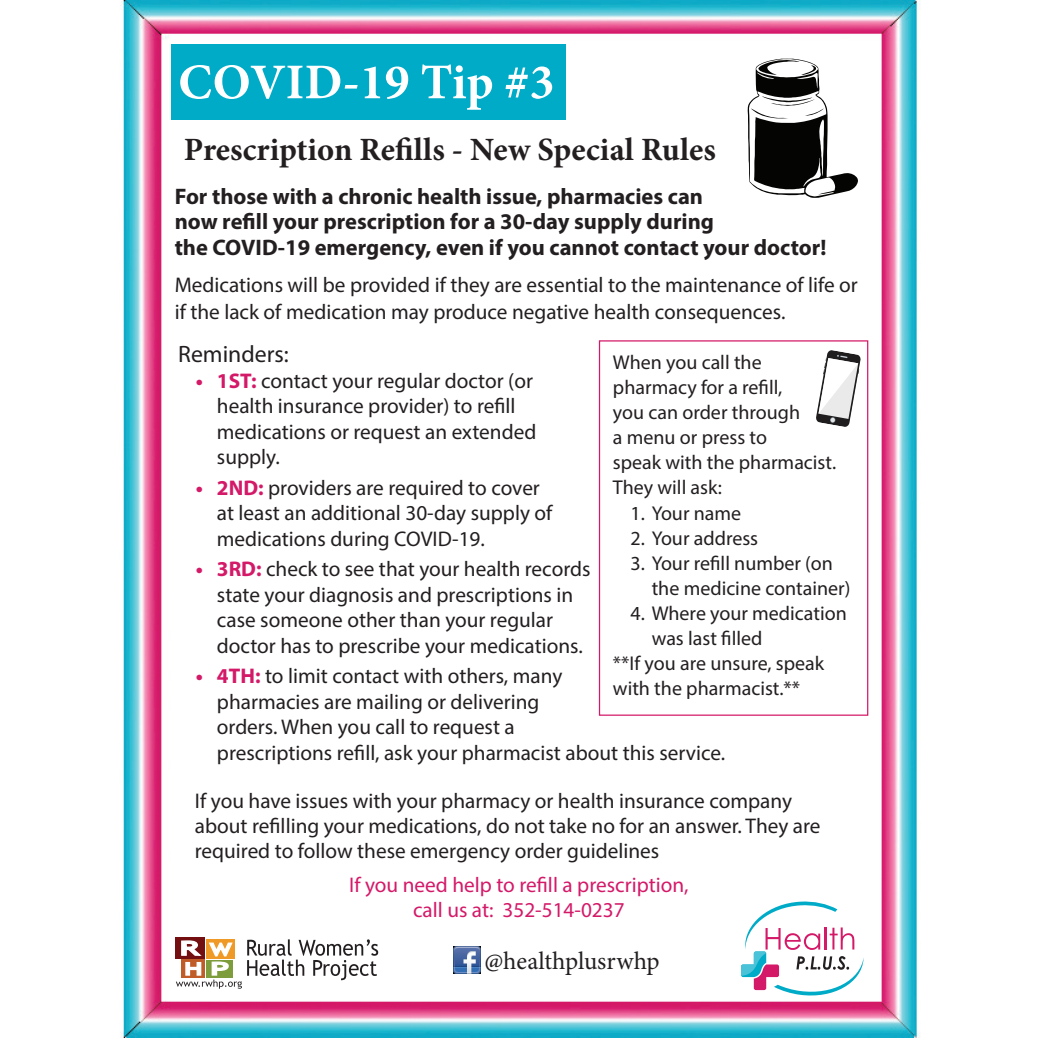
<style>
.page{position:relative;width:1039px;height:1039px;background:#fff}
.page>*{position:absolute;margin:0;border:0;box-sizing:border-box;transform-origin:0 0}
.t1{font:700 50px "Minion Pro";color:#fff}
.t2{font:700 32.5px "Minion Pro";color:#231f20}
.t3{font:25px "Minion Pro";letter-spacing:-.005em;color:#231f20}
.t4{font:23.75px "Myriad Pro";color:#231f20}
.t5{font:700 22.5px/25.6px "Myriad Pro";color:#231f20}
.t6{font:21.25px/25.5px "Myriad Pro";color:#231f20}
.t7{font:21.25px/25px "Myriad Pro";color:#d41968;text-align:center}
.t8{font:20px/25px "Myriad Pro";color:#231f20}
.s1{font-weight:700;color:#d41968}
</style>
<div class="page">
<img style="left:120px;top:0;width:800px;height:1038px">
<div style="left:176px;top:937px;width:29px;height:21px;background:#730f11"></div>
<svg style="left:176px;top:939px;width:202px;height:49px"></svg>
<svg style="left:741px;top:901px;width:122px;height:96px"></svg>
<img style="left:453px;top:946px;width:28px;height:27px">
<div style="left:171px;top:44px;width:395px;height:75px;background:#00abc8"></div>
<div style="left:599px;top:340px;width:269px;height:376px;border:1px solid #d41968"></div>
<svg style="left:747px;top:58px;width:111px;height:140px"></svg>
<svg style="left:815px;top:349px;width:46px;height:79px"></svg>
<h1 class="t1" style="left:178px;top:47px;width:378px">COVID-19 Tip #3</h1>
<h2 class="t2" style="left:184px;top:127px;width:533px">Prescription Refills - New Special Rules</h2>
<p class="t5" style="left:175px;top:182px;width:653px">For those with a chronic health issue, pharmacies can<br>now refill your prescription for a 30-day supply during<br>the COVID-19 emergency, even if you cannot contact your doctor!</p>
<p class="t6" style="left:175px;top:272px;width:685px;line-height:26.2px">Medications will be provided if they are essential to the maintenance of life or if the lack of medication may produce negative health consequences.</p>
<p class="t4" style="left:178px;top:340px;width:112px">Reminders:</p>
<p class="t6" style="left:217px;top:367px;width:321px;text-indent:-21px"><span class="s1">• 1ST:</span> contact your regular doctor (or health insurance provider) to refill medications or request an extended supply.</p>
<p class="t6" style="left:217px;top:474px;width:337px;text-indent:-21px"><span class="s1">• 2ND:</span> providers are required to cover at least an additional 30-day supply of medications during COVID-19.</p>
<p class="t6" style="left:217px;top:556px;width:375px;text-indent:-21px"><span class="s1">• 3RD:</span> check to see that your health records state your diagnosis and prescriptions in case someone other than your regular doctor has to prescribe your medications.</p>
<p class="t6" style="left:217px;top:663px;width:510px;text-indent:-21px"><span class="s1">• 4TH:</span> to limit contact with others, many<br>pharmacies are mailing or delivering<br>orders. When you call to request a<br>prescriptions refill, ask your pharmacist about this service.</p>
<p class="t8" style="left:613px;top:350px;width:225px">When you call the pharmacy for a refill,<br>you can order through<br>a menu or press to<br>speak with the pharmacist.<br>They will ask:</p>
<p class="t8" style="left:630px;top:500px;width:112px">1. Your name</p>
<p class="t8" style="left:630px;top:525px;width:129px">2. Your address</p>
<p class="t8" style="left:652px;top:550px;width:200px;text-indent:-21px">3. Your refill number (on the medicine container)</p>
<p class="t8" style="left:630px;top:600px;width:218px">4. Where your medication</p>
<p class="t8" style="left:652px;top:625px;width:112px">was last filled</p>
<p class="t8" style="left:613px;top:650px;width:213px">**If you are unsure, speak</p>
<p class="t8" style="left:613px;top:675px;width:189px">with the pharmacist.**</p>
<p class="t6" style="left:195px;top:788px;width:627px;line-height:25px">If you have issues with your pharmacy or health insurance company about refilling your medications, do not take no for an answer. They are required to follow these emergency order guidelines</p>
<p class="t7" style="left:349px;top:872px;width:341px">If you need help to refill a prescription, call us at: 352-514-0237</p>
<p class="t3" style="left:484px;top:944px;width:177px">@healthplusrwhp</p>
</div>
